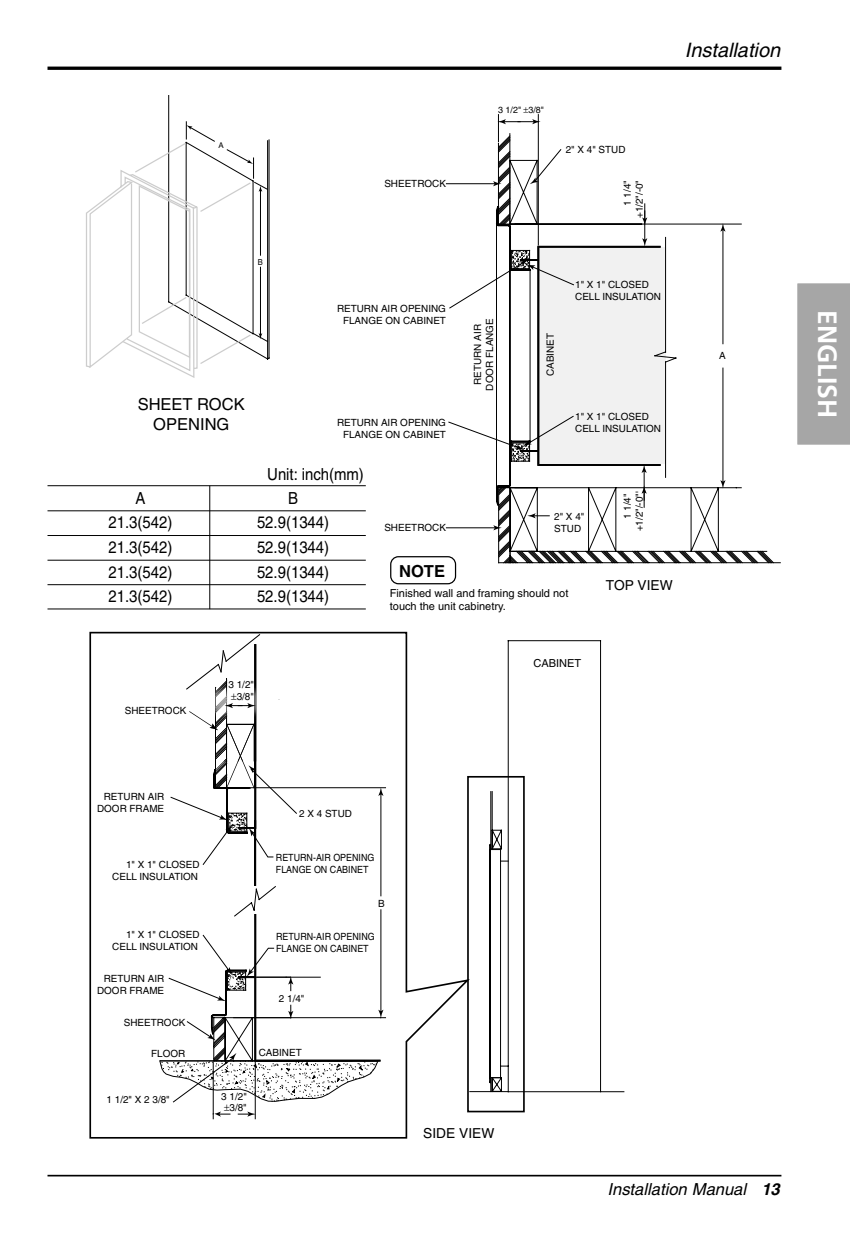
<style>
.page{position:relative;width:850px;height:1246px;background:#fff}
.page>*{position:absolute;margin:0;border:0;box-sizing:border-box;transform-origin:0 0}
.t1{font:700 26.6px "Frutiger";color:#fff}
.t2{font:italic 20px "Helvetica";color:#000}
.t3{font:16.6px "Helvetica";color:#000;scale:.9 1}
.t4{font:italic 16.6px "Helvetica";color:#000}
.t5{font:16.6px/19.2px "Helvetica";color:#000;text-align:center}
.t6{font:700 16.6px "Helvetica";color:#000}
.t7{font:13.8px "Helvetica";color:#000}
.t8{font:11px/13.2px "Helvetica";color:#000}
.t9{font:10px/11.8px "Helvetica";color:#000;text-align:right}
.t10{font:10px/11.8px "Helvetica";color:#000;scale:.9 1}
.t11{font:9px "Helvetica";color:#000}
.t12{font:8.2px "Helvetica";color:#000;scale:.92 1}
.t13{font:7.8px "Helvetica";color:#000}
.s1{font-weight:700}
</style>
<div class="page">
<div style="left:797px;top:283px;width:53px;height:162px;background:#a6a6a6"></div>
<hr style="left:48px;top:1175px;width:733px;height:1px;background:#000">
<hr style="left:48px;top:67px;width:733px;height:3px;background:#000">
<div style="left:467px;top:776px;width:58px;height:336px;border:2px solid #000"></div>
<svg style="left:89px;top:631px;width:383px;height:508px"></svg>
<hr style="left:508px;top:640px;width:93px;height:1px;background:#000">
<hr style="left:508px;top:641px;width:1px;height:451px;background:#000">
<hr style="left:508px;top:1091px;width:116px;height:1px;background:#000">
<hr style="left:600px;top:641px;width:1px;height:451px;background:#000">
<hr style="left:255px;top:1062px;width:1px;height:57px;background:#000">
<hr style="left:213px;top:1063px;width:1px;height:56px;background:#000">
<hr style="left:256px;top:787px;width:130px;height:1px;background:#000">
<hr style="left:234px;top:1017px;width:152px;height:1px;background:#000">
<svg style="left:469px;top:791px;width:39px;height:301px"></svg>
<hr style="left:446px;top:527px;width:50px;height:1px;background:#000">
<hr style="left:446px;top:183px;width:49px;height:1px;background:#000">
<svg style="left:86px;top:95px;width:184px;height:283px"></svg>
<div style="left:390px;top:556px;width:66px;height:28px;border:1px solid #000;border-radius:8px"></div>
<hr style="left:48px;top:510px;width:318px;height:1px;background:#000">
<hr style="left:48px;top:535px;width:318px;height:1px;background:#000">
<hr style="left:48px;top:560px;width:318px;height:1px;background:#000">
<hr style="left:48px;top:584px;width:318px;height:1px;background:#000">
<hr style="left:209px;top:486px;width:1px;height:123px;background:#000">
<hr style="left:48px;top:485px;width:318px;height:1px;background:#000">
<hr style="left:48px;top:609px;width:318px;height:1px;background:#000">
<svg style="left:448px;top:114px;width:326px;height:450px"></svg>
<svg style="left:159px;top:634px;width:224px;height:483px"></svg>
<h2 class="t2" style="left:685px;top:43px;width:97px">Installation</h2>
<p class="t13" style="left:219px;top:142px;width:7px">A</p>
<p class="t12" style="left:258px;top:259px;width:7px">B</p>
<p class="t9" style="left:384px;top:179px;width:63px">SHEETROCK</p>
<p class="t9" style="left:337px;top:304px;width:110px">RETURN AIR OPENING<br>FLANGE ON CABINET</p>
<h3 class="t5" style="left:138px;top:396px;width:109px">SHEET ROCK<br>OPENING</h3>
<p class="t9" style="left:337px;top:418px;width:110px">RETURN AIR OPENING<br>FLANGE ON CABINET</p>
<h3 class="t3" style="left:267px;top:468px;width:109px">Unit: inch(mm)</h3>
<p class="t11" style="left:498px;top:106px;width:47px">3 1/2" 3/8"</p>
<p class="t9" style="left:566px;top:144px;width:61px">2" X 4" STUD</p>
<p class="t9" style="left:622px;top:218px;width:40px;rotate:-90deg">1 1/4" +1/2"/-0"</p>
<p class="t9" style="left:473px;top:391px;width:74px;text-align:center;rotate:-90deg">RETURN AIR<br>DOOR FLANGE</p>
<p class="t9" style="left:545px;top:376px;width:44px;rotate:-90deg">CABINET</p>
<p class="t9" style="left:575px;top:279px;width:87px;text-align:left">1" X 1" CLOSED<br>CELL INSULATION</p>
<p class="t9" style="left:575px;top:411px;width:87px;text-align:left">1" X 1" CLOSED<br>CELL INSULATION</p>
<h3 class="t3" style="left:135px;top:492px;width:13px">A</h3>
<h3 class="t3" style="left:288px;top:492px;width:13px">B</h3>
<h3 class="t3" style="left:108px;top:516px;width:73px">21.3(542)</h3>
<h3 class="t3" style="left:257px;top:516px;width:82px">52.9(1344)</h3>
<h3 class="t3" style="left:108px;top:541px;width:73px">21.3(542)</h3>
<h3 class="t3" style="left:257px;top:541px;width:82px">52.9(1344)</h3>
<h3 class="t3" style="left:108px;top:566px;width:73px">21.3(542)</h3>
<h3 class="t3" style="left:257px;top:566px;width:82px">52.9(1344)</h3>
<h3 class="t3" style="left:108px;top:590px;width:73px">21.3(542)</h3>
<h3 class="t3" style="left:257px;top:590px;width:82px">52.9(1344)</h3>
<p class="t9" style="left:125px;top:706px;width:63px">SHEETROCK</p>
<p class="t9" style="left:228px;top:680px;width:27px">3 1/2"<br>3/8"</p>
<p class="t9" style="left:384px;top:523px;width:63px">SHEETROCK</p>
<h3 class="t6" style="left:399px;top:565px;width:48px">NOTE</h3>
<p class="t9" style="left:554px;top:511px;width:32px;text-align:left">2" X 4"<br>STUD</p>
<p class="t8" style="left:390px;top:588px;width:180px">Finished wall and framing should not touch the unit cabinetry.</p>
<p class="t8" style="left:533px;top:657px;width:49px">CABINET</p>
<p class="t9" style="left:622px;top:531px;width:42px;rotate:-90deg">1 1/4" +1/2"/-0"'</p>
<h3 class="t7" style="left:606px;top:581px;width:68px">TOP VIEW</h3>
<p class="t9" style="left:719px;top:351px;width:8px">A</p>
<p class="t9" style="left:97px;top:791px;width:69px">RETURN AIR<br>DOOR FRAME</p>
<p class="t9" style="left:112px;top:859px;width:89px">1" X 1" CLOSED<br>CELL INSULATION</p>
<p class="t9" style="left:112px;top:929px;width:89px">1" X 1" CLOSED<br>CELL INSULATION</p>
<p class="t9" style="left:97px;top:973px;width:69px">RETURN AIR<br>DOOR FRAME</p>
<p class="t9" style="left:124px;top:1018px;width:63px">SHEETROCK</p>
<p class="t9" style="left:151px;top:1049px;width:36px">FLOOR</p>
<p class="t9" style="left:107px;top:1095px;width:65px">1 1/2" X 2 3/8"</p>
<p class="t9" style="left:299px;top:809px;width:54px">2 X 4 STUD</p>
<p class="t10" style="left:276px;top:852px;width:111px">RETURN-AIR OPENING<br>FLANGE ON CABINET</p>
<p class="t9" style="left:378px;top:898px;width:8px">B</p>
<p class="t10" style="left:276px;top:932px;width:111px">RETURN-AIR OPENING<br>FLANGE ON CABINET</p>
<p class="t9" style="left:279px;top:993px;width:27px">2 1/4"</p>
<p class="t9" style="left:259px;top:1048px;width:44px">CABINET</p>
<p class="t9" style="left:221px;top:1092px;width:27px">3 1/2"<br>3/8"</p>
<h3 class="t7" style="left:423px;top:1128px;width:73px">SIDE VIEW</h3>
<h3 class="t4" style="left:608px;top:1183px;width:174px">Installation Manual <span class="s1">13</span></h3>
<h1 class="t1" style="left:838px;top:310px;width:109px;rotate:90deg">ENGLISH</h1>
</div>
